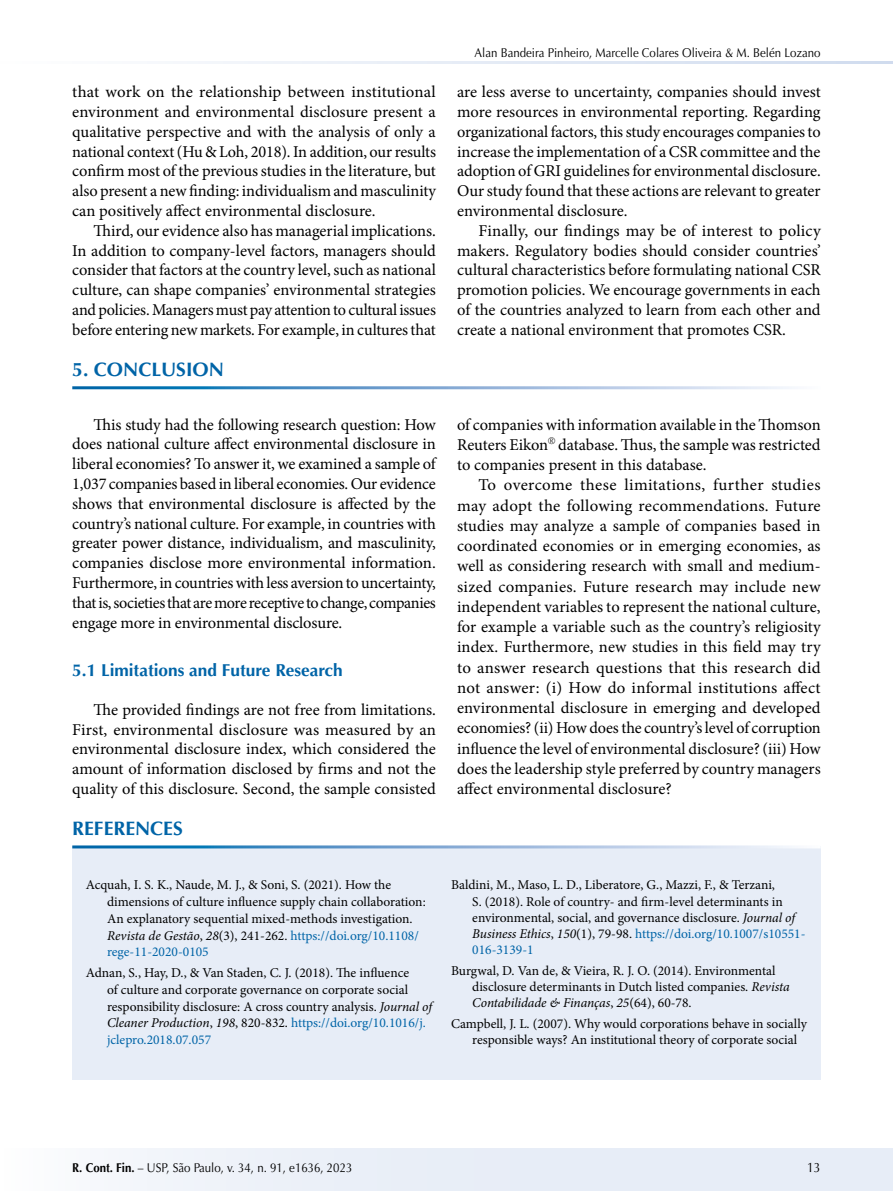
<style>
.page{position:relative;width:893px;height:1191px;background:#fff}
.page>*{position:absolute;margin:0;border:0;box-sizing:border-box;transform-origin:0 0}
.t1{font:700 19.5px "Optima LT Std";color:#0064a7}
.t2{font:700 17.25px "Optima LT Std";color:#0064a7}
.t3{font:16.5px/19.8px "Minion Pro";letter-spacing:-.005em;color:#000;text-align:justify}
.t4{font:13.5px/16.8px "Minion Pro";color:#000}
.t5{font:13.5px "Optima LT Std";color:#000;scale:.9 1}
.t6{font:12.75px "Optima LT Std";color:#000;scale:.9 1}
.s1{font-style:italic}
.s2{color:#0064a7}
.s3{font-weight:700}
</style>
<div class="page">
<div style="left:0;top:1148px;width:893px;height:43px;background:#e7edf7"></div>
<hr style="left:0;top:61px;width:893px;height:3px;background:#cfdbee">
<div style="left:72px;top:846px;width:749px;height:234px;background:#e7edf7"></div>
<hr style="left:72px;top:845px;width:749px;height:3px;background:#fff">
<p class="t3" style="left:72px;top:82px;width:365px">that work on the relationship between institutional environment and environmental disclosure present a qualitative perspective and with the analysis of only a national context (Hu &amp; Loh, 2018). In addition, our results confirm most of the previous studies in the literature, but also present a new finding: individualism and masculinity can positively affect environmental disclosure.</p>
<p class="t3" style="left:72px;top:221px;width:365px;text-indent:21px">Third, our evidence also has managerial implications.<br>In addition to company-level factors, managers should consider that factors at the country level, such as national culture, can shape companies’ environmental strategies and policies. Managers must pay attention to cultural issues before entering new markets. For example, in cultures that</p>
<p class="t1" style="left:72px;top:358px;width:153px">5. CONCLUSION</p>
<p class="t3" style="left:72px;top:414px;width:365px;text-indent:21px">This study had the following research question: How does national culture affect environmental disclosure in liberal economies? To answer it, we examined a sample of 1,037 companies based in liberal economies. Our evidence shows that environmental disclosure is affected by the country’s national culture. For example, in countries with greater power distance, individualism, and masculinity, companies disclose more environmental information.<br>Furthermore, in countries with less aversion to uncertainty, that is, societies that are more receptive to change, companies engage more in environmental disclosure.</p>
<p class="t2" style="left:72px;top:660px;width:272px">5.1 Limitations and Future Research</p>
<p class="t3" style="left:72px;top:699px;width:365px;text-indent:21px">The provided findings are not free from limitations.<br>First, environmental disclosure was measured by an environmental disclosure index, which considered the amount of information disclosed by firms and not the quality of this disclosure. Second, the sample consisted</p>
<p class="t1" style="left:72px;top:817px;width:112px">REFERENCES</p>
<p class="t6" style="left:474px;top:45px;width:386px">Alan Bandeira Pinheiro, Marcelle Colares Oliveira &amp; M. Belén Lozano</p>
<p class="t3" style="left:457px;top:82px;width:365px">are less averse to uncertainty, companies should invest more resources in environmental reporting. Regarding organizational factors, this study encourages companies to increase the implementation of a CSR committee and the adoption of GRI guidelines for environmental disclosure.<br>Our study found that these actions are relevant to greater environmental disclosure.</p>
<p class="t3" style="left:457px;top:221px;width:365px;text-indent:21px">Finally, our findings may be of interest to policy makers. Regulatory bodies should consider countries’ cultural characteristics before formulating national CSR promotion policies. We encourage governments in each of the countries analyzed to learn from each other and create a national environment that promotes CSR.</p>
<p class="t3" style="left:457px;top:414px;width:365px;line-height:20.2px">of companies with information available in the Thomson Reuters Eikon<sup>®</sup> database. Thus, the sample was restricted to companies present in this database.</p>
<p class="t3" style="left:457px;top:475px;width:365px;line-height:20.2px;text-indent:21px">To overcome these limitations, further studies may adopt the following recommendations. Future studies may analyze a sample of companies based in coordinated economies or in emerging economies, as well as considering research with small and medium&shy;sized companies. Future research may include new independent variables to represent the national culture, for example a variable such as the country’s religiosity index. Furthermore, new studies in this field may try to answer research questions that this research did not answer: (i) How do informal institutions affect environmental disclosure in emerging and developed economies? (ii) How does the country’s level of corruption influence the level of environmental disclosure? (iii) How does the leadership style preferred by country managers affect environmental disclosure?</p>
<p class="t4" style="left:107px;top:876px;width:320px;text-indent:-21px">Acquah, I. S. K., Naude, M. J., &amp; Soni, S. (2021). How the dimensions of culture influence supply chain collaboration:<br>An explanatory sequential mixed-methods investigation.<br><span class="s1">Revista de Gestão</span>, <span class="s1">28</span>(3), 241-262. <span class="s2">https://doi.org/10.1108/ rege-11-2020-0105</span></p>
<p class="t4" style="left:107px;top:964px;width:327px;text-indent:-21px">Adnan, S., Hay, D., &amp; Van Staden, C. J. (2018). The influence<br>of culture and corporate governance on corporate social responsibility disclosure: A cross country analysis. <span class="s1">Journal of Cleaner Production</span>, <span class="s1">198</span>, 820-832. <span class="s2">https://doi.org/10.1016/j. jclepro.2018.07.057</span></p>
<p class="t4" style="left:472px;top:877px;width:335px;line-height:16.2px;text-indent:-21px">Baldini, M., Maso, L. D., Liberatore, G., Mazzi, F., &amp; Terzani,<br>S. (2018). Role of country- and firm-level determinants in environmental, social, and governance disclosure. <span class="s1">Journal of Business Ethics</span>, <span class="s1">150</span>(1), 79-98. <span class="s2">https://doi.org/10.1007/s10551- 016-3139-1</span></p>
<p class="t4" style="left:472px;top:962px;width:319px;line-height:16.2px;text-indent:-21px">Burgwal, D. Van de, &amp; Vieira, R. J. O. (2014). Environmental disclosure determinants in Dutch listed companies. <span class="s1">Revista<br>Contabilidade &amp; Finanças</span>, <span class="s1">25</span>(64), 60-78.</p>
<p class="t4" style="left:472px;top:1015px;width:336px;line-height:16.2px;text-indent:-21px">Campbell, J. L. (2007). Why would corporations behave in socially responsible ways? An institutional theory of corporate social</p>
<p class="t6" style="left:72px;top:1160px;width:313px"><span class="s3">R. Cont. Fin.</span> – USP, São Paulo, v. 34, n. 91, e1636, 2023</p>
<p class="t5" style="left:807px;top:1160px;width:17px">13</p>
</div>
